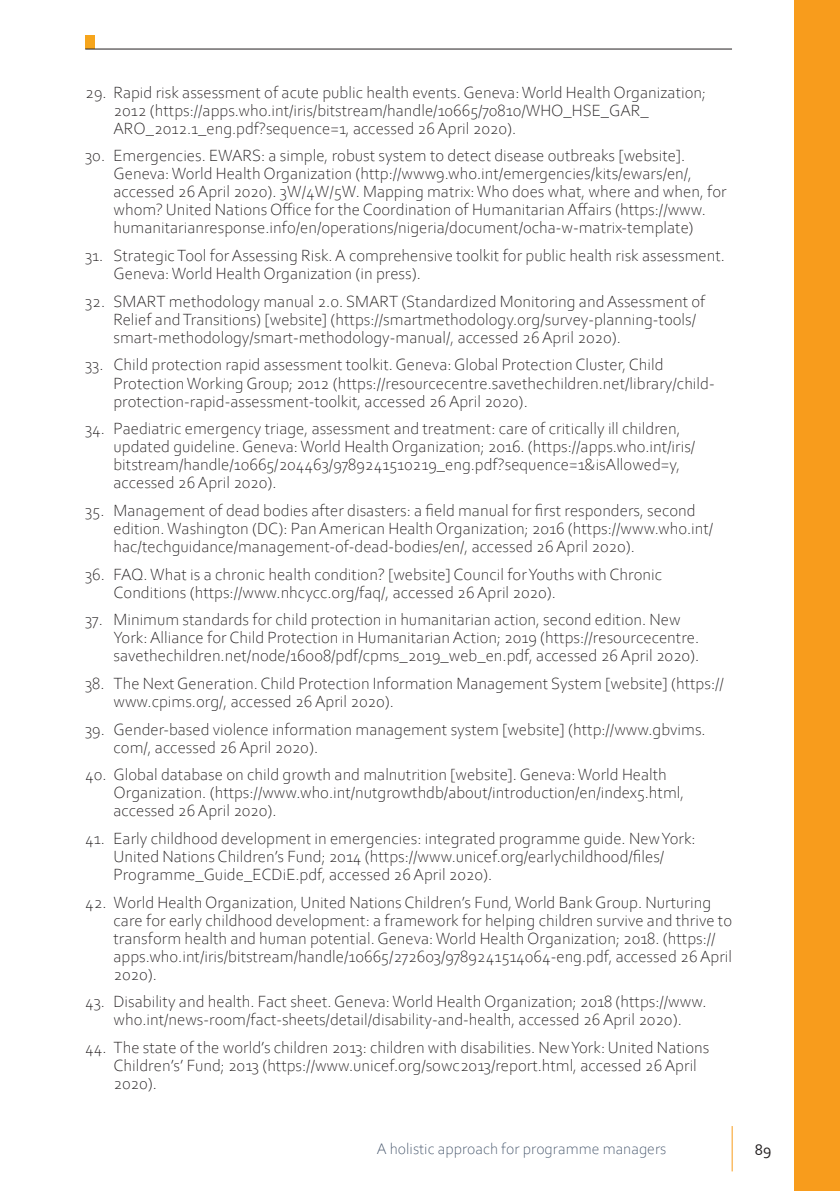
<style>
.page{position:relative;width:840px;height:1191px;background:#fff}
.page>*{position:absolute;margin:0;border:0;box-sizing:border-box;transform-origin:0 0}
.t1{font:300 17px/18px "Corbel";color:#231f20}
.t2{font:300 16px "Corbel";color:#44546a}
.t3{font:16px "Corbel";color:#231f20}
</style>
<div class="page">
<hr style="left:731px;top:1126px;width:1px;height:45px;background:#f89c1c">
<div style="left:85px;top:36px;width:10px;height:13px;background:#f6a51c"></div>
<hr style="left:85px;top:49px;width:646px;height:1px;background:#231f20">
<div style="left:793px;top:0;width:46px;height:1191px;background:#f89c1c"></div>
<p class="t1" style="left:113px;top:82px;width:593px;text-indent:-28px">29. Rapid risk assessment of acute public health events. Geneva: World Health Organization;<br>2012 (https://apps.who.int/iris/bitstream/handle/10665/70810/WHO_HSE_GAR_<br>ARO_2012.1_eng.pdf?sequence=1, accessed 26 April 2020).</p>
<p class="t1" style="left:113px;top:146px;width:614px;text-indent:-28px">30. Emergencies. EWARS: a simple, robust system to detect disease outbreaks [website].<br>Geneva: World Health Organization (http://www9.who.int/emergencies/kits/ewars/en/, accessed 26 April 2020). 3W/4W/5W. Mapping matrix: Who does what, where and when, for whom? United Nations Office for the Coordination of Humanitarian Affairs (https://www. humanitarianresponse.info/en/operations/nigeria/document/ocha-w-matrix-template)</p>
<p class="t1" style="left:113px;top:246px;width:612px;text-indent:-28px">31. Strategic Tool for Assessing Risk. A comprehensive toolkit for public health risk assessment.<br>Geneva: World Health Organization (in press).</p>
<p class="t1" style="left:113px;top:291px;width:593px;text-indent:-28px">32. SMART methodology manual 2.0. SMART (Standardized Monitoring and Assessment of<br>Relief and Transitions) [website] (https://smartmethodology.org/survey-planning-tools/ smart-methodology/smart-methodology-manual/, accessed 26 April 2020).</p>
<p class="t1" style="left:113px;top:355px;width:602px;text-indent:-28px">33. Child protection rapid assessment toolkit. Geneva: Global Protection Cluster, Child<br>Protection Working Group; 2012 (https://resourcecentre.savethechildren.net/library/child&shy;protection-rapid-assessment-toolkit, accessed 26 April 2020).</p>
<p class="t1" style="left:113px;top:419px;width:583px;text-indent:-28px">34. Paediatric emergency triage, assessment and treatment: care of critically ill children, updated guideline. Geneva: World Health Organization; 2016. (https://apps.who.int/iris/ bitstream/handle/10665/204463/9789241510219_eng.pdf?sequence=1&amp;isAllowed=y, accessed 26 April 2020).</p>
<p class="t1" style="left:113px;top:500px;width:601px;text-indent:-28px">35. Management of dead bodies after disasters: a field manual for first responders, second edition. Washington (DC): Pan American Health Organization; 2016 (https://www.who.int/ hac/techguidance/management-of-dead-bodies/en/, accessed 26 April 2020).</p>
<p class="t1" style="left:113px;top:564px;width:550px;text-indent:-28px">36. FAQ. What is a chronic health condition? [website] Council for Youths with Chronic<br>Conditions (https://www.nhcycc.org/faq/, accessed 26 April 2020).</p>
<p class="t1" style="left:113px;top:610px;width:587px;text-indent:-28px">37. Minimum standards for child protection in humanitarian action, second edition. New<br>York: Alliance for Child Protection in Humanitarian Action; 2019 (https://resourcecentre. savethechildren.net/node/16008/pdf/cpms_2019_web_en.pdf, accessed 26 April 2020).</p>
<p class="t1" style="left:113px;top:673px;width:611px;text-indent:-28px">38. The Next Generation. Child Protection Information Management System [website] (https:// www.cpims.org/, accessed 26 April 2020).</p>
<p class="t1" style="left:113px;top:719px;width:593px;text-indent:-28px">39. Gender-based violence information management system [website] (http://www.gbvims. com/, accessed 26 April 2020).</p>
<p class="t1" style="left:113px;top:765px;width:572px;text-indent:-28px">40. Global database on child growth and malnutrition [website]. Geneva: World Health<br>Organization. (https://www.who.int/nutgrowthdb/about/introduction/en/index5.html, accessed 26 April 2020).</p>
<p class="t1" style="left:113px;top:828px;width:583px;text-indent:-28px">41. Early childhood development in emergencies: integrated programme guide. New York:<br>United Nations Children’s Fund; 2014 (https://www.unicef.org/earlychildhood/files/<br>Programme_Guide_ECDiE.pdf, accessed 26 April 2020).</p>
<p class="t1" style="left:113px;top:892px;width:619px;text-indent:-28px">42. World Health Organization, United Nations Children’s Fund, World Bank Group. Nurturing care for early childhood development: a framework for helping children survive and thrive to transform health and human potential. Geneva: World Health Organization; 2018. (https:// apps.who.int/iris/bitstream/handle/10665/272603/9789241514064-eng.pdf, accessed 26 April 2020).</p>
<p class="t1" style="left:85px;top:992px;width:622px;text-align:center">43. Disability and health. Fact sheet. Geneva: World Health Organization; 2018 (https://www. who.int/news-room/fact-sheets/detail/disability-and-health, accessed 26 April 2020).</p>
<p class="t1" style="left:113px;top:1037px;width:597px;text-indent:-28px">44. The state of the world’s children 2013: children with disabilities. New York: United Nations<br>Children’s’ Fund; 2013 (https://www.unicef.org/sowc2013/report.html, accessed 26 April<br>2020).</p>
<p class="t2" style="left:376px;top:1138px;width:291px">A holistic approach for programme managers</p>
<p class="t3" style="left:754px;top:1139px;width:18px">89</p>
</div>
